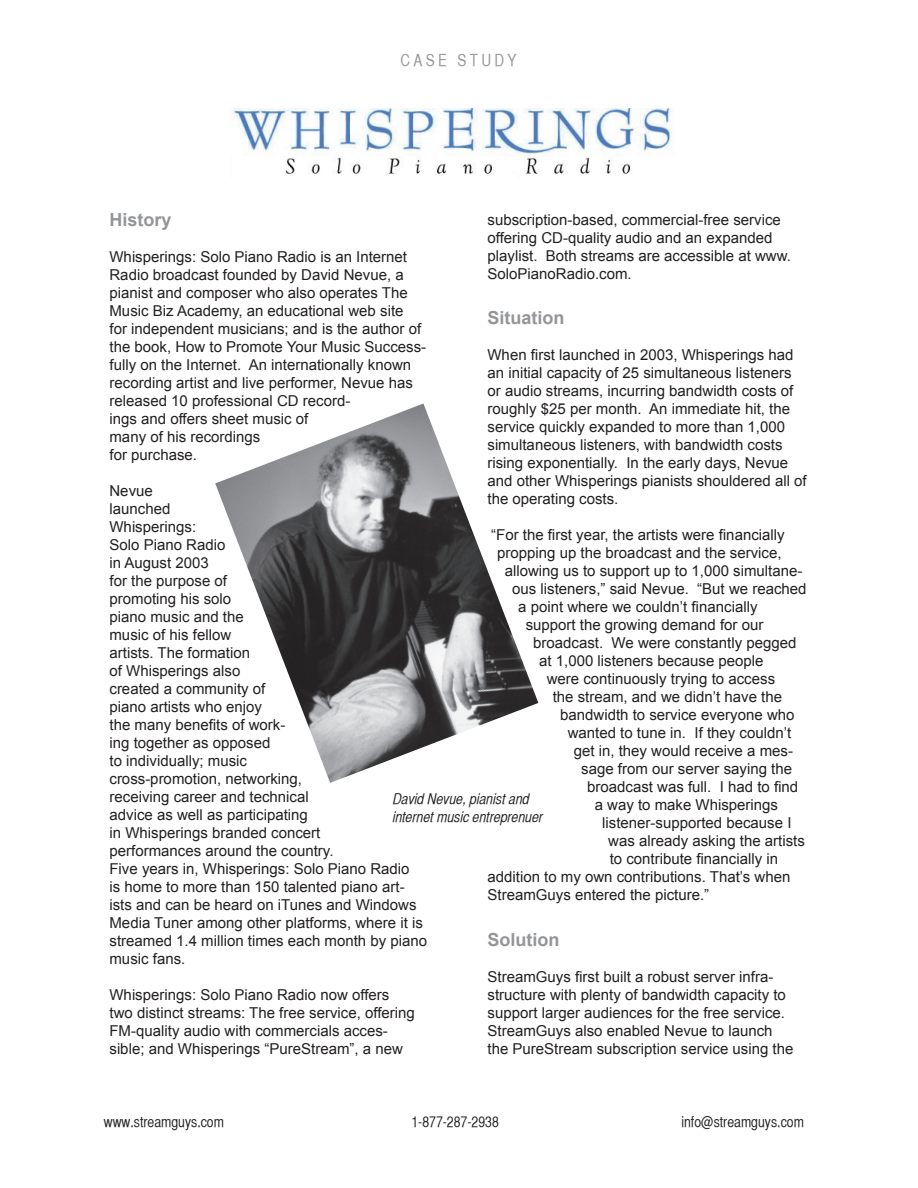
<style>
.page{position:relative;width:918px;height:1188px;background:#fff}
.page>*{position:absolute;margin:0;border:0;box-sizing:border-box;transform-origin:0 0}
.t1{font:700 18px "Arial";color:#939598}
.t2{font:16.5px "Helvetica CY Plain";letter-spacing:.2em;color:#939598}
.t3{font:15px/18px "Arial";color:#231f20}
.t4{font:15px "Helvetica CY Plain";color:#231f20}
.t5{font:15px/18px "Helvetica CY Oblique";color:#231f20}
</style>
<div class="page">
<img style="left:215px;top:404px;width:323px;height:379px">
<img style="left:230px;top:108px;width:444px;height:66px">
<p class="t2" style="left:400px;top:51px;width:118px">CASE STUDY</p>
<p class="t1" style="left:110px;top:210px;width:64px">History</p>
<p class="t3" style="left:110px;top:248px;width:318px">Whisperings: Solo Piano Radio is an Internet Radio broadcast founded by David Nevue, a pianist and composer who also operates The Music Biz Academy, an educational web site<br>for independent musicians; and is the author of the book, How to Promote Your Music Success&shy;fully on the Internet. An internationally known recording artist and live performer, Nevue has released 10 professional CD record-<br>ings and offers sheet music of<br>many of his recordings<br>for purchase.</p>
<p class="t3" style="left:110px;top:482px;width:319px">Nevue<br>launched<br>Whisperings:<br>Solo Piano Radio<br>in August 2003<br>for the purpose of<br>promoting his solo<br>piano music and the<br>music of his fellow<br>artists. The formation<br>of Whisperings also<br>created a community of<br>piano artists who enjoy<br>the many benefits of work-<br>ing together as opposed<br>to individually; music<br>cross-promotion, networking,<br>receiving career and technical<br>advice as well as participating<br>in Whisperings branded concert<br>performances around the country.<br>Five years in, Whisperings: Solo Piano Radio<br>is home to more than 150 talented piano art&shy;ists and can be heard on iTunes and Windows<br>Media Tuner among other platforms, where it is streamed 1.4 million times each month by piano music fans.</p>
<p class="t3" style="left:110px;top:986px;width:307px">Whisperings: Solo Piano Radio now offers two distinct streams: The free service, offering FM-quality audio with commercials acces&shy;sible; and Whisperings “PureStream”, a new</p>
<p class="t3" style="left:488px;top:211px;width:305px">subscription-based, commercial-free service offering CD-quality audio and an expanded playlist. Both streams are accessible at www.<br>SoloPianoRadio.com.</p>
<p class="t1" style="left:488px;top:308px;width:79px">Situation</p>
<p class="t3" style="left:488px;top:346px;width:321px">When first launched in 2003, Whisperings had an initial capacity of 25 simultaneous listeners or audio streams, incurring bandwidth costs of roughly $25 per month. An immediate hit, the service quickly expanded to more than 1,000 simultaneous listeners, with bandwidth costs rising exponentially. In the early days, Nevue and other Whisperings pianists shouldered all of the operating costs.</p>
<p class="t3" style="left:491px;top:526px;width:295px">“For the first year, the artists were financially</p>
<p class="t3" style="left:497px;top:544px;width:286px">propping up the broadcast and the service,</p>
<p class="t3" style="left:505px;top:562px;width:299px">allowing us to support up to 1,000 simultane-</p>
<p class="t3" style="left:512px;top:580px;width:296px">ous listeners,” said Nevue. “But we reached</p>
<p class="t3" style="left:518px;top:598px;width:241px">a point where we couldn’t financially</p>
<p class="t3" style="left:526px;top:616px;width:239px">support the growing demand for our</p>
<p class="t3" style="left:533px;top:634px;width:265px">broadcast. We were constantly pegged</p>
<p class="t3" style="left:539px;top:652px;width:226px">at 1,000 listeners because people</p>
<p class="t3" style="left:547px;top:670px;width:230px">were continuously trying to access</p>
<p class="t3" style="left:553px;top:688px;width:231px">the stream, and we didn’t have the</p>
<p class="t3" style="left:560px;top:706px;width:236px">bandwidth to service everyone who</p>
<p class="t3" style="left:568px;top:724px;width:225px">wanted to tune in. If they couldn’t</p>
<p class="t3" style="left:574px;top:742px;width:221px">get in, they would receive a mes-</p>
<p class="t3" style="left:581px;top:760px;width:212px">sage from our server saying the</p>
<p class="t3" style="left:587px;top:778px;width:212px">broadcast was full. I had to find</p>
<p class="t3" style="left:595px;top:796px;width:185px">a way to make Whisperings</p>
<p class="t3" style="left:602px;top:814px;width:191px">listener-supported because I</p>
<p class="t3" style="left:608px;top:832px;width:198px">was already asking the artists</p>
<p class="t3" style="left:610px;top:850px;width:170px">to contribute financially in</p>
<p class="t3" style="left:488px;top:868px;width:304px">addition to my own contributions. That’s when</p>
<p class="t3" style="left:488px;top:886px;width:223px">StreamGuys entered the picture.”</p>
<p class="t1" style="left:488px;top:930px;width:73px">Solution</p>
<p class="t3" style="left:488px;top:968px;width:307px">StreamGuys first built a robust server infra&shy;structure with plenty of bandwidth capacity to support larger audiences for the free service.<br>StreamGuys also enabled Nevue to launch the PureStream subscription service using the</p>
<p class="t5" style="left:393px;top:790px;width:152px">David Nevue, pianist and internet music entreprenuer</p>
<p class="t4" style="left:104px;top:1113px;width:122px">www.streamguys.com</p>
<p class="t4" style="left:411px;top:1113px;width:89px">1-877-287-2938</p>
<p class="t4" style="left:681px;top:1113px;width:124px">info@streamguys.com</p>
</div>
